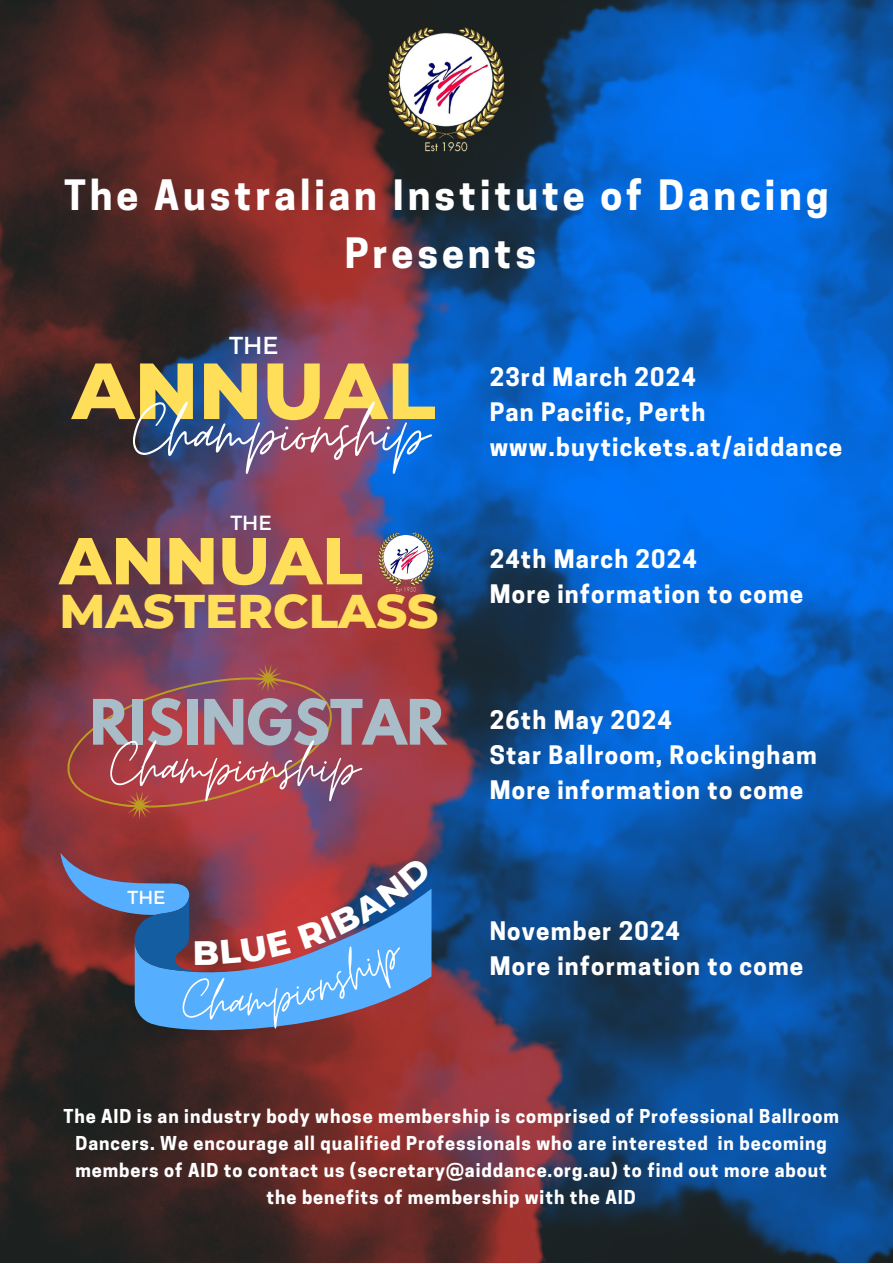
<style>
.page{position:relative;width:893px;height:1264px;background:#fff}
.page>*{position:absolute;margin:0;border:0;box-sizing:border-box;transform-origin:0 0}
.t1{font:82.05px "Moon Time";color:#fff}
.t2{font:800 79.35px "Montserrat";color:#ffde59}
.t3{font:69.15px "Moon Time";color:#fff}
.t4{font:800 66.15px "Montserrat";color:#ffde59}
.t5{font:700 55.5px "League Spartan";color:#a8bdc7}
.t6{font:800 48.15px "Montserrat";color:#ffde59}
.t7{font:700 39.3px "Cooper Hewitt";letter-spacing:.1em;color:#fff}
.t8{font:800 34.5px "Montserrat";color:#fff}
.t9{font:24.45px "Montserrat";color:#fff}
.t10{font:700 24px "Cooper Hewitt";letter-spacing:.05em;color:#fff}
.t11{font:20.4px "Montserrat";color:#fff}
.t12{font:18.75px "Montserrat";color:#fff}
.t13{font:700 18px/27px "Cooper Hewitt";letter-spacing:.05em;color:#fff;text-align:center}
</style>
<div class="page">
<img style="left:581px;top:0;width:311px;height:1262px">
<img style="left:0;top:0;width:581px;height:1262px">
<img style="left:386px;top:25px;width:120px;height:128px">
<svg style="left:64px;top:664px;width:271px;height:155px;background:#9c424f"></svg>
<img style="left:377px;top:531px;width:57px;height:61px">
<svg style="left:60px;top:852px;width:372px;height:187px;background:#6c5e80"></svg>
<p class="t7" style="left:64px;top:180px;width:766px">The Australian Institute of Dancing</p>
<p class="t7" style="left:344px;top:238px;width:193px">Presents</p>
<p class="t9" style="left:229px;top:329px;width:51px">THE</p>
<p class="t2" style="left:72px;top:342px;width:365px">ANNUAL</p>
<p class="t1" style="left:133px;top:383px;width:296px">Championship</p>
<p class="t10" style="left:489px;top:368px;width:207px">23rd March 2024</p>
<p class="t10" style="left:489px;top:403px;width:217px">Pan Pacific, Perth</p>
<p class="t10" style="left:489px;top:438px;width:354px">www.buytickets.at/aiddance</p>
<p class="t11" style="left:230px;top:509px;width:43px">THE</p>
<p class="t4" style="left:59px;top:520px;width:305px">ANNUAL</p>
<p class="t6" style="left:59px;top:581px;width:380px">MASTERCLASS</p>
<p class="t10" style="left:489px;top:585px;width:315px">More information to come</p>
<p class="t10" style="left:489px;top:550px;width:209px">24th March 2024</p>
<p class="t5" style="left:90px;top:694px;width:358px">RISINGSTAR</p>
<p class="t3" style="left:110px;top:725px;width:250px">Championship</p>
<p class="t12" style="left:128px;top:885px;width:39px">THE</p>
<p class="t8" style="left:193px;top:931px;width:28px">B</p>
<p class="t10" style="left:489px;top:711px;width:184px">26th May 2024</p>
<p class="t10" style="left:489px;top:746px;width:328px">Star Ballroom, Rockingham</p>
<p class="t10" style="left:489px;top:781px;width:315px">More information to come</p>
<p class="t10" style="left:489px;top:922px;width:192px">November 2024</p>
<p class="t10" style="left:489px;top:957px;width:315px">More information to come</p>
<p class="t13" style="left:63px;top:1104px;width:776px">The AID is an industry body whose membership is comprised of Professional Ballroom Dancers. We encourage all qualified Professionals who are interested in becoming members of AID to contact us (secretary@aiddance.org.au) to find out more about the benefits of membership with the AID</p>
</div>
